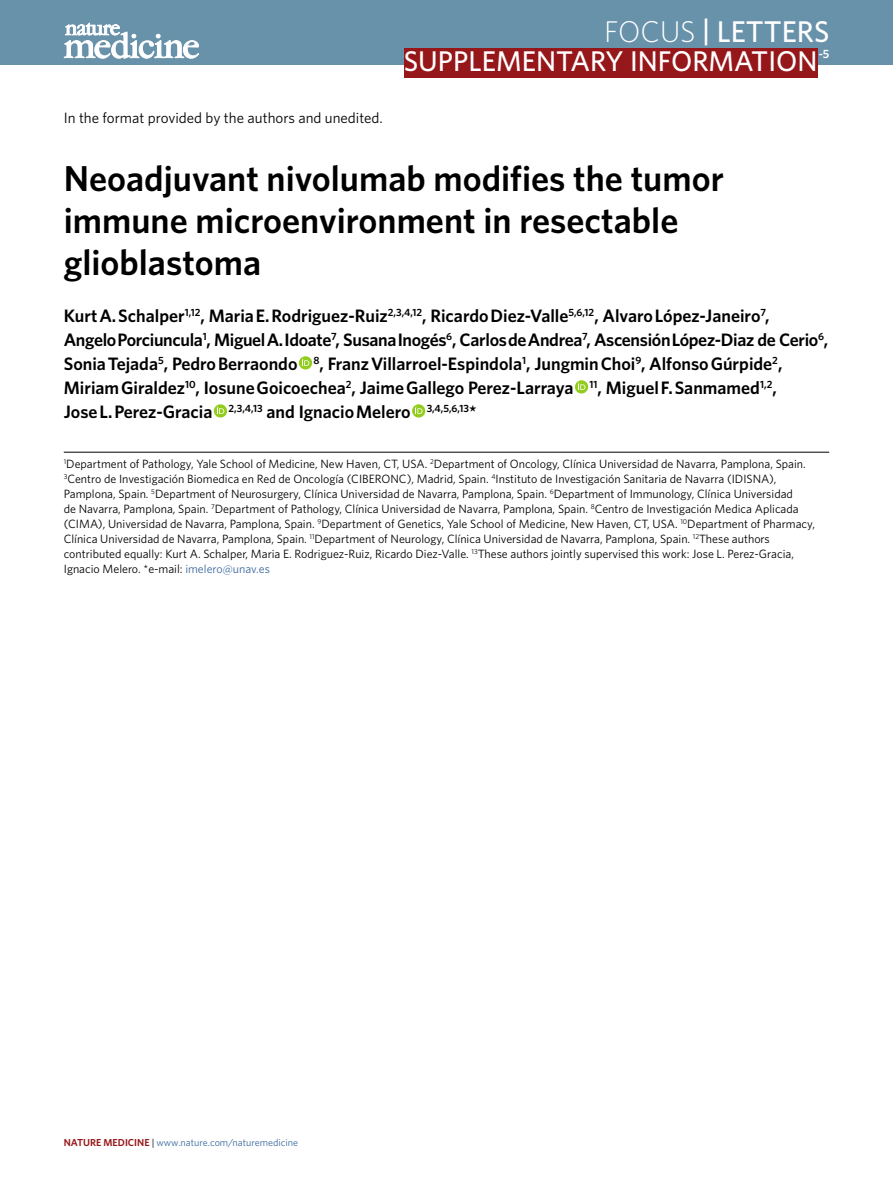
<style>
.page{position:relative;width:893px;height:1187px;background:#fff}
.page>*{position:absolute;margin:0;border:0;box-sizing:border-box;transform-origin:0 0}
.t1{font:600 36px/42px "Whitney";color:#000}
.t2{font:500 30px "Whitney";color:#fff}
.t3{font:500 28.5px "Whitney";color:#fff}
.t4{font:600 18px/24px "Whitney";color:#000}
.t5{font:15px "Whitney";color:#000}
.t6{font:12px/15px "Whitney";color:#000}
.t7{font:600 12px "Whitney";color:#fff}
.t8{font:10.2px "Whitney";color:#3b699e}
.t9{font:600 10.2px "Whitney";color:#96171a}
.s1{font-weight:300}
.s2{color:#3b699e}
.s3{color:#000}
</style>
<div class="page">
<hr style="left:64px;top:452px;width:765px;height:1px;background:#000">
<div style="left:299px;top:356px;width:13px;height:13px;background:#92cd1d;border-radius:50%"></div>
<svg style="left:302px;top:358px;width:7px;height:8px"></svg>
<svg style="left:575px;top:380px;width:13px;height:13px"></svg>
<svg style="left:578px;top:382px;width:7px;height:8px"></svg>
<svg style="left:214px;top:404px;width:13px;height:13px"></svg>
<svg style="left:217px;top:406px;width:7px;height:8px"></svg>
<svg style="left:412px;top:404px;width:13px;height:13px"></svg>
<svg style="left:415px;top:406px;width:8px;height:8px"></svg>
<div style="left:0;top:0;width:893px;height:65px;background:#6891aa"></div>
<svg style="left:64px;top:23px;width:135px;height:36px"></svg>
<div style="left:404px;top:49px;width:413px;height:29px;background:#96171a"></div>
<p class="t5" style="left:64px;top:108px;width:321px">In the format provided by the authors and unedited.</p>
<h2 class="t2" style="left:604px;top:12px;width:227px"><span class="s1">FOCUS</span> | LETTERS</h2>
<p class="t7" style="left:603px;top:46px;width:228px">https://doi.org/10.1038/s41591-018-0339-5</p>
<h2 class="t2" style="left:592px;top:39px;width:227px"><span class="s1">FOCUS</span> | LETTERS</h2>
<h3 class="t3" style="left:404px;top:43px;width:415px">SUPPLEMENTARY INFORMATION</h3>
<h1 class="t1" style="left:64px;top:157px;width:662px">Neoadjuvant nivolumab modifies the tumor immune microenvironment in resectable glioblastoma</h1>
<p class="t4" style="left:64px;top:303px;width:766px">Kurt A. Schalper<sup>1,12</sup>, Maria E. Rodriguez-Ruiz<sup>2,3,4,12</sup>, Ricardo Diez-Valle<sup>5,6,12</sup>, Alvaro López-Janeiro<sup>7</sup>,<br>Angelo Porciuncula<sup>1</sup>, Miguel A. Idoate<sup>7</sup>, Susana Inogés<sup>6</sup>, Carlos de Andrea<sup>7</sup>, Ascensión López-Diaz de Cerio<sup>6</sup>, Sonia Tejada<sup>5</sup>, Pedro Berraondo <sup>8</sup>, Franz Villarroel-Espindola<sup>1</sup>, Jungmin Choi<sup>9</sup>, Alfonso Gúrpide<sup>2</sup>, Miriam Giraldez<sup>10</sup>, Iosune Goicoechea<sup>2</sup>, Jaime Gallego Perez-Larraya <sup>11</sup>, Miguel F. Sanmamed<sup>1,2</sup>,<br>Jose L. Perez-Gracia <sup>2,3,4,13</sup> and Ignacio Melero <sup>3,4,5,6,13</sup>*</p>
<p class="t6" style="left:64px;top:456px;width:753px"><sup>1</sup>Department of Pathology, Yale School of Medicine, New Haven, CT, USA. <sup>2</sup>Department of Oncology, Clínica Universidad de Navarra, Pamplona, Spain.<br><sup>3</sup>Centro de Investigación Biomedica en Red de Oncología (CIBERONC), Madrid, Spain. <sup>4</sup>Instituto de Investigación Sanitaria de Navarra (IDISNA), Pamplona, Spain. <sup>5</sup>Department of Neurosurgery, Clínica Universidad de Navarra, Pamplona, Spain. <sup>6</sup>Department of Immunology, Clínica Universidad<br>de Navarra, Pamplona, Spain. <sup>7</sup>Department of Pathology, Clínica Universidad de Navarra, Pamplona, Spain. <sup>8</sup>Centro de Investigación Medica Aplicada (CIMA), Universidad de Navarra, Pamplona, Spain. <sup>9</sup>Department of Genetics, Yale School of Medicine, New Haven, CT, USA. <sup>10</sup>Department of Pharmacy, Clínica Universidad de Navarra, Pamplona, Spain. <sup>11</sup>Department of Neurology, Clínica Universidad de Navarra, Pamplona, Spain. <sup>12</sup>These authors contributed equally: Kurt A. Schalper, Maria E. Rodriguez-Ruiz, Ricardo Diez-Valle. <sup>13</sup>These authors jointly supervised this work: Jose L. Perez-Gracia, Ignacio Melero. *e-mail: <span class="s2">imelero@unav.es</span></p>
<p class="t9" style="left:64px;top:1135px;width:55px">Nature Medicine</p>
<p class="t8" style="left:152px;top:1135px;width:148px"><span class="s3">|</span> www.nature.com/naturemedicine</p>
</div>
